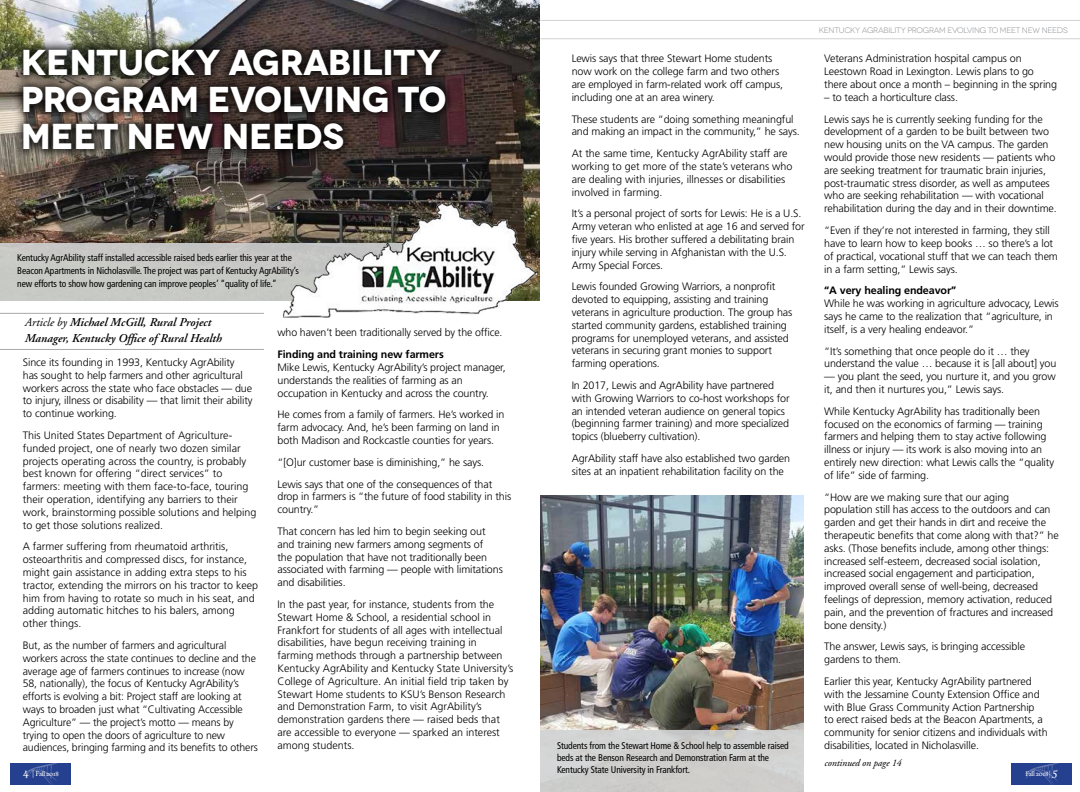
<style>
.page{position:relative;width:1080px;height:792px;background:#fff}
.page>*{position:absolute;margin:0;border:0;box-sizing:border-box;transform-origin:0 0}
.t1{font:700 36px/37.1px "Novecentowide";letter-spacing:-.01em;color:#fff}
.t2{font:italic 600 12px/16px "Adobe Garamond";color:#000}
.t3{font:300 10.8px/12.8px "Frutiger LT Std";letter-spacing:-.01em;color:#000}
.t4{font:700 10.8px "Frutiger LT Std";letter-spacing:-.01em;color:#000}
.t5{font:italic 10px "Adobe Garamond";letter-spacing:-.01em;color:#000}
.t6{font:condensed 9.8px/12px "Frutiger LT Std";letter-spacing:-.01em;color:#000}
.t7{font:8px "Novecentowide";letter-spacing:-.03em;color:#939598}
.t8{font:6.5px "Calendas Plus";letter-spacing:-.03em;color:#fff}
.s1{font-weight:400}
.s2{font-size:11px}
.s3{font-size:7px}
</style>
<div class="page">
<div style="left:10px;top:763px;width:61px;height:22px;background:#25408f"></div>
<svg style="left:24px;top:763px;width:34px;height:22px"></svg>
<div style="left:1011px;top:763px;width:61px;height:22px;background:#25408f"></div>
<svg style="left:1025px;top:763px;width:34px;height:22px"></svg>
<hr style="left:540px;top:39px;width:540px;height:1px;background:#d1d3d4">
<hr style="left:540px;top:20px;width:540px;height:1px;background:#d1d3d4">
<img style="left:0;top:0;width:540px;height:243px">
<div style="left:13px;top:39px;width:443px;height:121px;background:#000;opacity:.75"></div>
<hr style="left:0;top:349px;width:264px;height:1px;background:#a7a9ac">
<hr style="left:0;top:313px;width:264px;height:1px;background:#a7a9ac">
<img style="left:540px;top:495px;width:264px;height:236px">
<div style="left:540px;top:731px;width:264px;height:61px;background:#cfcecc"></div>
<div style="left:0;top:243px;width:465px;height:58px;background:#c8c9c5"></div>
<img style="left:277px;top:198px;width:263px;height:120px">
<p class="t7" style="left:819px;top:25px;width:251px">KENTUCKY AGRABILITY PROGRAM EVOLVING TO MEET NEW NEEDS</p>
<h1 class="t1" style="left:21px;top:44px;width:427px">KENTUCKY AGRABILITY<br>PROGRAM EVOLVING TO<br>MEET NEW NEEDS</h1>
<p class="t3" style="left:572px;top:52px;width:213px">Lewis says that three Stewart Home students now work on the college farm and two others are employed in farm-related work off campus, including one at an area winery.</p>
<p class="t3" style="left:572px;top:113px;width:230px">These students are “doing something meaningful and making an impact in the community,” he says.</p>
<p class="t3" style="left:572px;top:147px;width:222px">At the same time, Kentucky AgrAbility staff are working to get more of the state’s veterans who are dealing with injuries, illnesses or disabilities involved in farming.</p>
<p class="t3" style="left:572px;top:207px;width:235px">It’s a personal project of sorts for Lewis: He is a U.S.<br>Army veteran who enlisted at age 16 and served for five years. His brother suffered a debilitating brain injury while serving in Afghanistan with the U.S.<br>Army Special Forces.</p>
<p class="t3" style="left:572px;top:280px;width:222px">Lewis founded Growing Warriors, a nonprofit devoted to equipping, assisting and training veterans in agriculture production. The group has started community gardens, established training programs for unemployed veterans, and assisted veterans in securing grant monies to support farming operations.</p>
<p class="t3" style="left:572px;top:379px;width:219px">In 2017, Lewis and AgrAbility have partnered with Growing Warriors to co-host workshops for an intended veteran audience on general topics (beginning farmer training) and more specialized topics (blueberry cultivation).</p>
<p class="t3" style="left:572px;top:452px;width:220px">AgrAbility staff have also established two garden sites at an inpatient rehabilitation facility on the</p>
<p class="t3" style="left:824px;top:52px;width:234px">Veterans Administration hospital campus on<br>Leestown Road in Lexington. Lewis plans to go there about once a month – beginning in the spring</p>
<p class="t3" style="left:824px;top:86px;width:220px;line-height:21.8px">– to teach a horticulture class.<br>Lewis says he is currently seeking funding for the</p>
<p class="t3" style="left:824px;top:126px;width:234px">development of a garden to be built between two new housing units on the VA campus. The garden would provide those new residents — patients who are seeking treatment for traumatic brain injuries, post-traumatic stress disorder, as well as amputees who are seeking rehabilitation — with vocational rehabilitation during the day and in their downtime.</p>
<p class="t3" style="left:824px;top:224px;width:235px">“Even if they’re not interested in farming, they still have to learn how to keep books … so there’s a lot of practical, vocational stuff that we can teach them in a farm setting,” Lewis says.</p>
<p class="t4" style="left:824px;top:284px;width:134px">“A very healing endeavor”</p>
<p class="t3" style="left:824px;top:297px;width:236px">While he was working in agriculture advocacy, Lewis says he came to the realization that “agriculture, in itself, is a very healing endeavor.”</p>
<p class="t3" style="left:824px;top:345px;width:234px">“It’s something that once people do it … they understand the value … because it is [all about] you</p>
<p class="t3" style="left:824px;top:370px;width:233px">— you plant the seed, you nurture it, and you grow it, and then it nurtures you,” Lewis says.</p>
<p class="t3" style="left:824px;top:405px;width:231px">While Kentucky AgrAbility has traditionally been focused on the economics of farming — training farmers and helping them to stay active following illness or injury — its work is also moving into an entirely new direction: what Lewis calls the “quality of life” side of farming.</p>
<p class="t3" style="left:824px;top:491px;width:236px">“How are we making sure that our aging population still has access to the outdoors and can garden and get their hands in dirt and receive the therapeutic benefits that come along with that?” he asks. (Those benefits include, among other things: increased self-esteem, decreased social isolation, increased social engagement and participation, improved overall sense of well-being, decreased feelings of depression, memory activation, reduced pain, and the prevention of fractures and increased bone density.)</p>
<p class="t3" style="left:824px;top:640px;width:202px">The answer, Lewis says, is bringing accessible gardens to them.</p>
<p class="t3" style="left:824px;top:675px;width:225px">Earlier this year, Kentucky AgrAbility partnered with the Jessamine County Extension Office and with Blue Grass Community Action Partnership<br>to erect raised beds at the Beacon Apartments, a community for senior citizens and individuals with disabilities, located in Nicholasville.</p>
<p class="t6" style="left:17px;top:252px;width:283px;line-height:13px">Kentucky AgrAbility staff installed accessible raised beds earlier this year at the<br>Beacon Apartments in Nicholasville. The project was part of Kentucky AgrAbility’s new efforts to show how gardening can improve peoples’ “quality of life.”</p>
<p class="t2" style="left:25px;top:314px;width:198px"><span class="s1">Article by</span> Michael McGill, Rural Project<br>Manager, Kentucky Office of Rural Health</p>
<p class="t3" style="left:278px;top:326px;width:226px">who haven’t been traditionally served by the office.</p>
<p class="t4" style="left:278px;top:348px;width:168px">Finding and training new farmers</p>
<p class="t3" style="left:278px;top:361px;width:230px">Mike Lewis, Kentucky AgrAbility’s project manager, understands the realities of farming as an occupation in Kentucky and across the country.</p>
<p class="t3" style="left:278px;top:408px;width:228px">He comes from a family of farmers. He’s worked in farm advocacy. And, he’s been farming on land in both Madison and Rockcastle counties for years.</p>
<p class="t3" style="left:278px;top:451px;width:216px;line-height:21.8px">“[O]ur customer base is diminishing,” he says.<br>Lewis says that one of the consequences of that</p>
<p class="t3" style="left:278px;top:490px;width:235px">drop in farmers is “the future of food stability in this country.”</p>
<p class="t3" style="left:278px;top:525px;width:227px">That concern has led him to begin seeking out and training new farmers among segments of<br>the population that have not traditionally been associated with farming — people with limitations and disabilities.</p>
<p class="t3" style="left:278px;top:598px;width:237px">In the past year, for instance, students from the Stewart Home &amp; School, a residential school in Frankfort for students of all ages with intellectual disabilities, have begun receiving training in farming methods through a partnership between Kentucky AgrAbility and Kentucky State University’s College of Agriculture. An initial field trip taken by Stewart Home students to KSU’s Benson Research and Demonstration Farm, to visit AgrAbility’s demonstration gardens there — raised beds that are accessible to everyone — sparked an interest among students.</p>
<p class="t3" style="left:23px;top:356px;width:231px">Since its founding in 1993, Kentucky AgrAbility has sought to help farmers and other agricultural workers across the state who face obstacles — due to injury, illness or disability — that limit their ability to continue working.</p>
<p class="t3" style="left:23px;top:429px;width:235px">This United States Department of Agriculture&shy;funded project, one of nearly two dozen similar projects operating across the country, is probably best known for offering “direct services” to farmers: meeting with them face-to-face, touring their operation, identifying any barriers to their work, brainstorming possible solutions and helping to get those solutions realized.</p>
<p class="t3" style="left:23px;top:540px;width:237px">A farmer suffering from rheumatoid arthritis, osteoarthritis and compressed discs, for instance, might gain assistance in adding extra steps to his tractor, extending the mirrors on his tractor to keep him from having to rotate so much in his seat, and adding automatic hitches to his balers, among other things.</p>
<p class="t3" style="left:23px;top:639px;width:237px">But, as the number of farmers and agricultural workers across the state continues to decline and the average age of farmers continues to increase (now 58, nationally), the focus of Kentucky AgrAbility’s efforts is evolving a bit: Project staff are looking at ways to broaden just what “Cultivating Accessible Agriculture” — the project’s motto — means by trying to open the doors of agriculture to new audiences, bringing farming and its benefits to others</p>
<p class="t6" style="left:557px;top:740px;width:233px">Students from the Stewart Home &amp; School help to assemble raised beds at the Benson Research and Demonstration Farm at the<br>Kentucky State University in Frankfort.</p>
<p class="t5" style="left:824px;top:757px;width:79px">continued on page 14</p>
<p class="t8" style="left:23px;top:769px;width:37px"><span class="s2">4</span> <span class="s3">| F</span>all 2018</p>
<p class="t8" style="left:1026px;top:769px;width:34px">Fall 2018 <span class="s3">|</span> <span class="s2">5</span></p>
</div>
